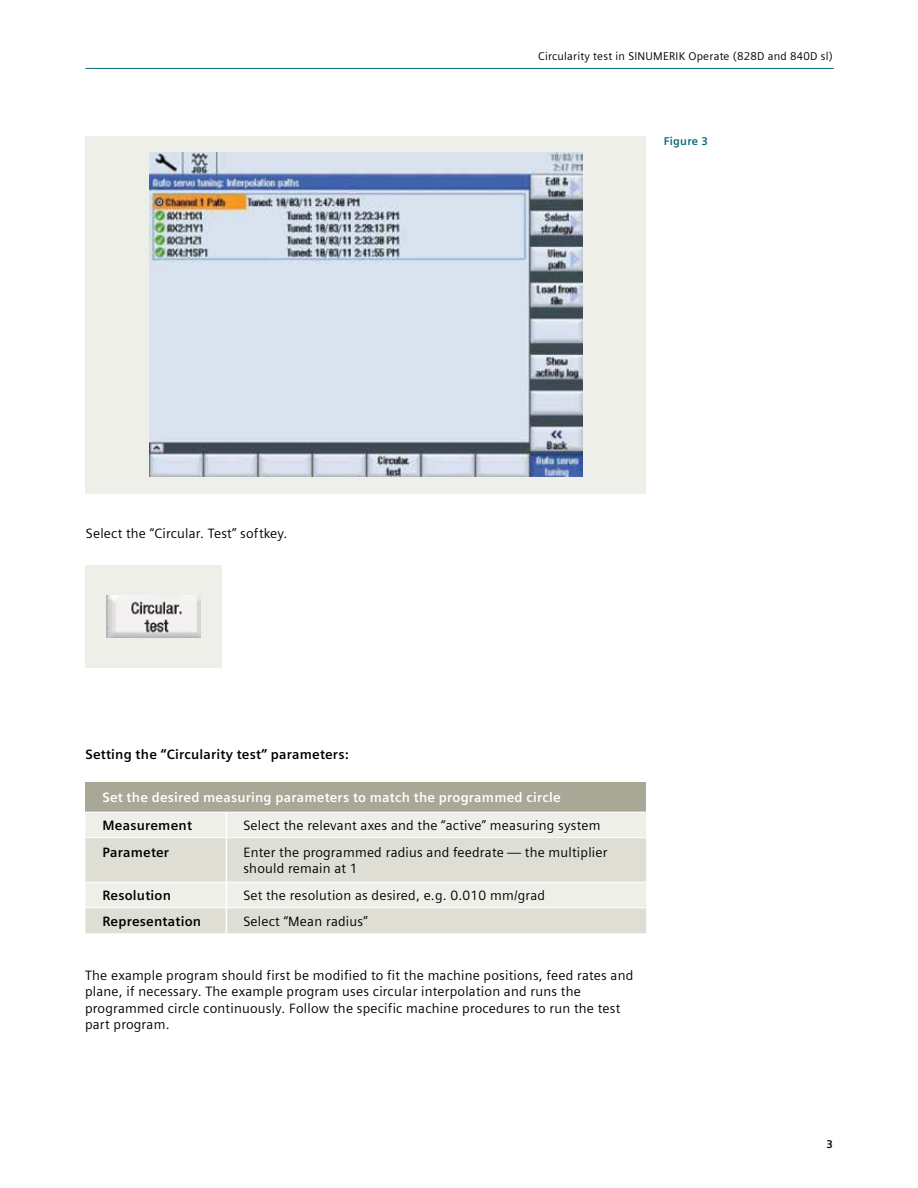
<style>
.page{position:relative;width:918px;height:1188px;background:#fff}
.page>*{position:absolute;margin:0;border:0;box-sizing:border-box;transform-origin:0 0}
.t1{font:13.5px/16.5px "Siemens Sans";letter-spacing:.015em;color:#000}
.t2{font:700 13.5px "Siemens Sans";letter-spacing:.015em;color:#000}
.t3{font:700 13.5px "Siemens Sans";letter-spacing:.015em;color:#fff}
.t4{font:11.25px "Siemens Sans";letter-spacing:.02em;color:#000}
.t5{font:700 11.25px "Siemens Sans";letter-spacing:.02em;color:#006877}
.t6{font:700 11.25px "Siemens Sans";color:#000}
</style>
<div class="page">
<div style="left:85px;top:136px;width:561px;height:357px;background:#efefea"></div>
<img style="left:149px;top:152px;width:434px;height:325px">
<div style="left:85px;top:782px;width:561px;height:30px;background:#a9a897"></div>
<div style="left:85px;top:813px;width:561px;height:24px;background:#efefea"></div>
<svg style="left:85px;top:838px;width:561px;height:95px;background:#e3e2da"></svg>
<svg style="left:226px;top:813px;width:1px;height:24px"></svg>
<hr style="left:226px;top:838px;width:1px;height:44px;background:#fff">
<svg style="left:226px;top:883px;width:1px;height:50px"></svg>
<hr style="left:85px;top:882px;width:141px;height:1px;background:#fff">
<hr style="left:226px;top:882px;width:420px;height:1px;background:#fff">
<hr style="left:85px;top:907px;width:141px;height:1px;background:#fff">
<hr style="left:226px;top:907px;width:420px;height:1px;background:#fff">
<hr style="left:85px;top:68px;width:749px;height:1px;background:#006877">
<div style="left:85px;top:566px;width:137px;height:102px;background:#efefea"></div>
<img style="left:107px;top:595px;width:93px;height:43px">
<p class="t4" style="left:538px;top:49px;width:296px">Circularity test in SINUMERIK Operate (828D and 840D sl)</p>
<p class="t5" style="left:664px;top:134px;width:46px">Figure 3</p>
<p class="t1" style="left:86px;top:525px;width:203px">Select the “Circular. Test” softkey.</p>
<p class="t2" style="left:85px;top:746px;width:265px">Setting the “Circularity test” parameters:</p>
<p class="t3" style="left:102px;top:790px;width:460px">Set the desired measuring parameters to match the programmed circle</p>
<p class="t2" style="left:102px;top:818px;width:91px">Measurement</p>
<p class="t1" style="left:243px;top:817px;width:359px">Select the relevant axes and the “active” measuring system</p>
<p class="t2" style="left:102px;top:844px;width:68px">Parameter</p>
<p class="t1" style="left:243px;top:844px;width:366px">Enter the programmed radius and feedrate — the multiplier should remain at 1</p>
<p class="t2" style="left:102px;top:888px;width:70px">Resolution</p>
<p class="t1" style="left:243px;top:887px;width:303px">Set the resolution as desired, e.g. 0.010 mm/grad</p>
<p class="t2" style="left:102px;top:914px;width:100px">Representation</p>
<p class="t1" style="left:243px;top:913px;width:126px">Select “Mean radius”</p>
<p class="t1" style="left:85px;top:967px;width:550px">The example program should first be modified to fit the machine positions, feed rates and plane, if necessary. The example program uses circular interpolation and runs the programmed circle continuously. Follow the specific machine procedures to run the test part program.</p>
<p class="t6" style="left:826px;top:1138px;width:8px">3</p>
</div>
